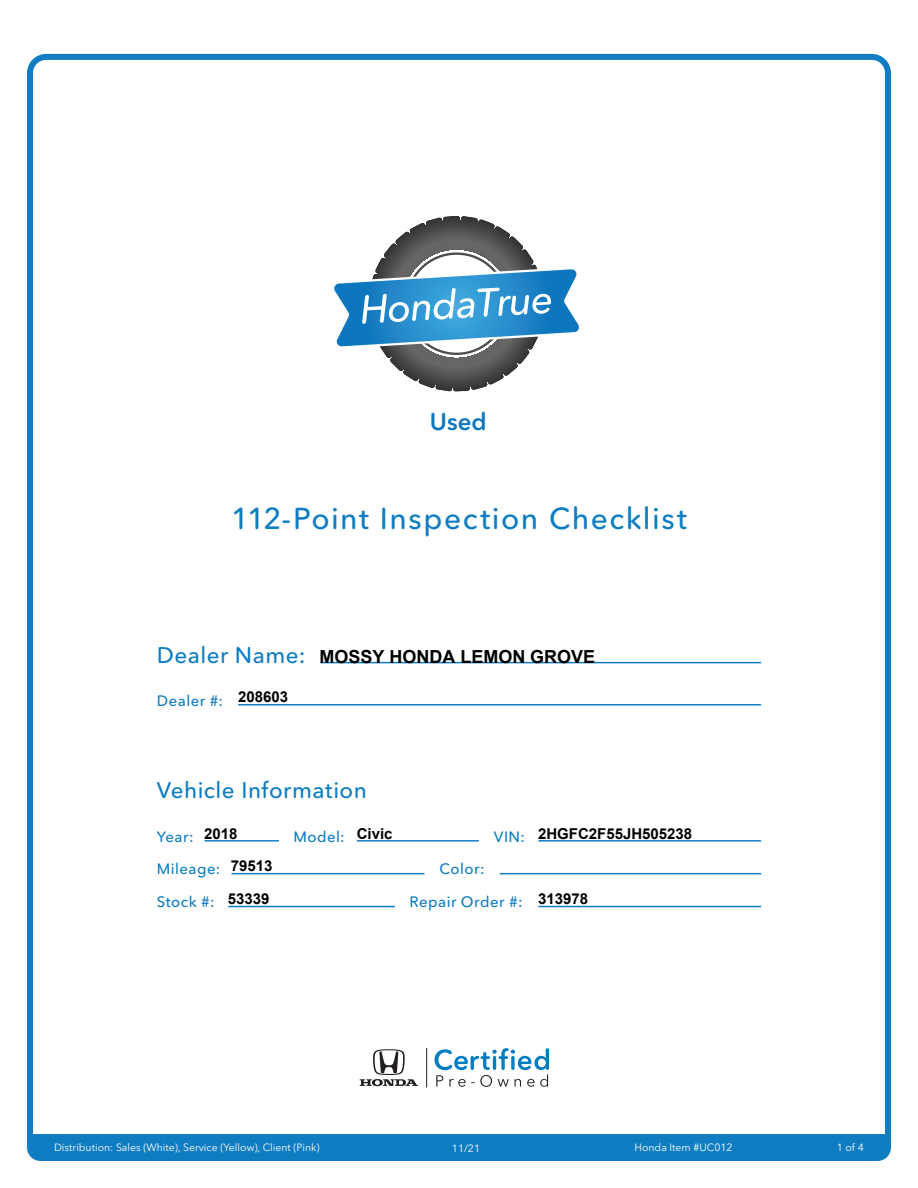
<style>
.page{position:relative;width:918px;height:1188px;background:#fff}
.page>*{position:absolute;margin:0;border:0;box-sizing:border-box;transform-origin:0 0}
.t1{font:500 30px "Avenir Next Rounded Std";letter-spacing:.05em;color:#107dc2}
.t2{font:600 24px "Avenir Next Rounded Std";color:#0c77be}
.t3{font:500 22.5px "Avenir Next Rounded Std";letter-spacing:.02em;color:#107dc2}
.t4{font:700 18px "Arial";color:#000}
.t5{font:500 15px "Avenir Next Rounded Std";letter-spacing:.03em;color:#107dc2}
.t6{font:700 15px/33px "Arial";color:#000}
.t7{font:10.5px "Avenir Next Rounded Std";color:#fff}
</style>
<div class="page">
<div style="left:27px;top:54px;width:864px;height:1107px;border:6px solid #107dc2;border-radius:16px"></div>
<div style="left:27px;top:1134px;width:864px;height:27px;background:#107dc2"></div>
<hr style="left:320px;top:662px;width:441px;height:1px;background:#107dc2">
<hr style="left:205px;top:840px;width:74px;height:2px;background:#107dc2">
<hr style="left:238px;top:704px;width:523px;height:2px;background:#107dc2">
<hr style="left:232px;top:873px;width:192px;height:1px;background:#107dc2">
<hr style="left:357px;top:840px;width:122px;height:2px;background:#107dc2">
<hr style="left:500px;top:873px;width:261px;height:1px;background:#107dc2">
<hr style="left:228px;top:906px;width:167px;height:1px;background:#107dc2">
<hr style="left:538px;top:840px;width:223px;height:2px;background:#107dc2">
<hr style="left:538px;top:906px;width:223px;height:1px;background:#107dc2">
<svg style="left:334px;top:216px;width:245px;height:176px"></svg>
<svg style="left:435px;top:1048px;width:114px;height:39px"></svg>
<svg style="left:360px;top:1049px;width:58px;height:37px"></svg>
<hr style="left:426px;top:1048px;width:1px;height:39px;background:#231f20">
<h2 class="t2" style="left:430px;top:407px;width:58px">Used</h2>
<h1 class="t1" style="left:231px;top:500px;width:457px">112-Point Inspection Checklist</h1>
<h3 class="t3" style="left:157px;top:642px;width:150px">Dealer Name:</h3>
<h3 class="t5" style="left:157px;top:691px;width:68px">Dealer #:</h3>
<h3 class="t6" style="left:238px;top:681px;width:52px">208603</h3>
<h3 class="t4" style="left:320px;top:647px;width:277px">MOSSY HONDA LEMON GROVE</h3>
<h3 class="t3" style="left:157px;top:777px;width:211px">Vehicle Information</h3>
<h3 class="t5" style="left:157px;top:827px;width:38px">Year:</h3>
<h3 class="t6" style="left:204px;top:817px;width:35px">2018</h3>
<h3 class="t6" style="left:357px;top:817px;width:37px">Civic</h3>
<h3 class="t6" style="left:538px;top:817px;width:156px">2HGFC2F55JH505238</h3>
<h3 class="t6" style="left:228px;top:850px;width:46px">79513<br>53339</h3>
<h3 class="t5" style="left:293px;top:827px;width:53px">Model:</h3>
<h3 class="t5" style="left:494px;top:827px;width:33px">VIN:</h3>
<h3 class="t5" style="left:157px;top:860px;width:65px">Mileage:</h3>
<h3 class="t5" style="left:439px;top:860px;width:47px">Color:</h3>
<h3 class="t6" style="left:538px;top:883px;width:52px">313978</h3>
<h3 class="t5" style="left:157px;top:893px;width:59px">Stock #:</h3>
<h3 class="t5" style="left:410px;top:893px;width:114px">Repair Order #:</h3>
<p class="t7" style="left:54px;top:1141px;width:267px">Distribution: Sales (White), Service (Yellow), Client (Pink)</p>
<p class="t7" style="left:452px;top:1142px;width:30px">11/21</p>
<p class="t7" style="left:635px;top:1141px;width:100px">Honda Item #UC012</p>
<p class="t7" style="left:837px;top:1141px;width:29px">1 of 4</p>
</div>
